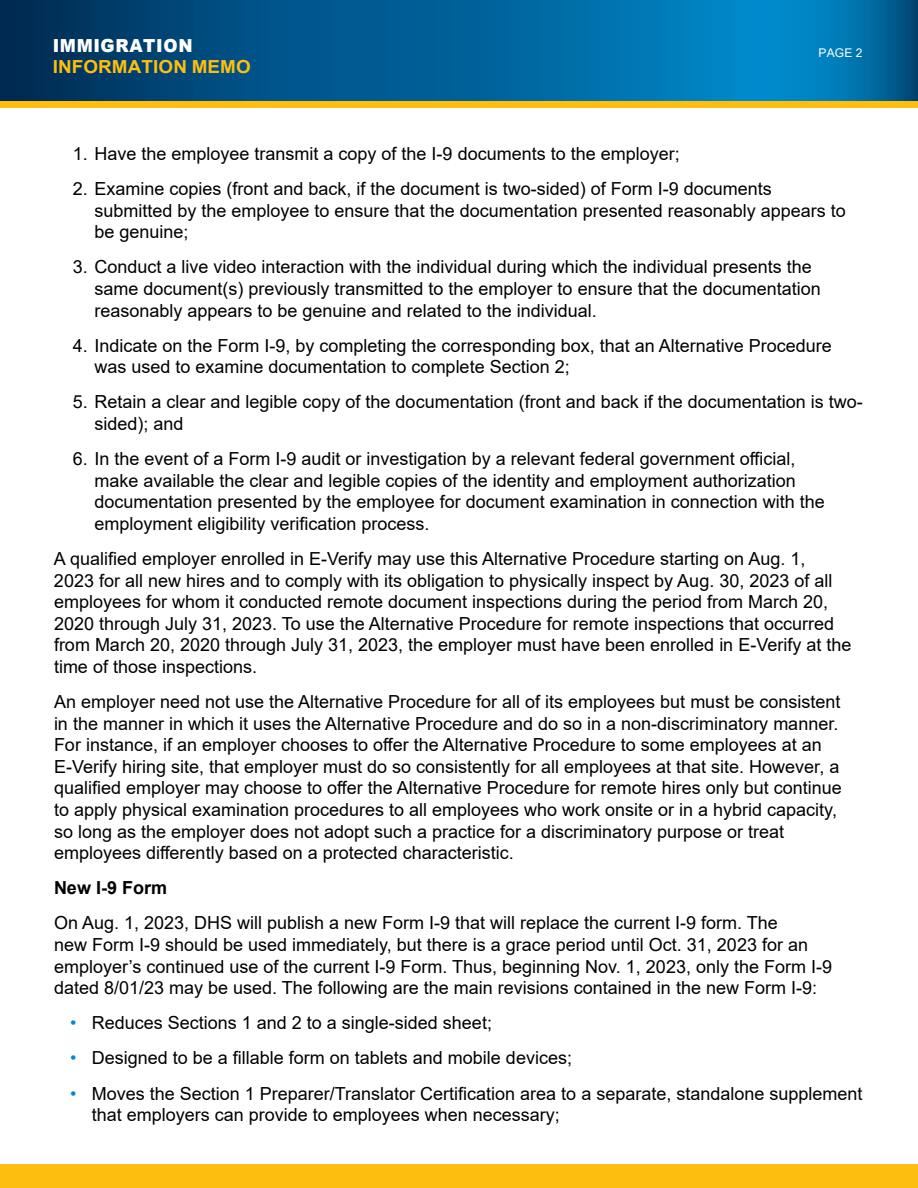
<style>
.page{position:relative;width:918px;height:1188px;background:#fff}
.page>*{position:absolute;margin:0;border:0;box-sizing:border-box;transform-origin:0 0}
.t1{font:18px/21.6px "Arial";color:#000}
.t2{font:700 18px "Arial";letter-spacing:.005em;color:#febe10;scale:1.05 1}
.t3{font:900 18px "Arial";letter-spacing:.035em;color:#fff;scale:.95 1}
.t4{font:700 18px "Arial";color:#000}
.t5{font:12px "Arial";color:#fff}
.s1{color:#0089cc}
</style>
<div class="page">
<div style="left:0;top:54px;width:918px;height:54px;background:#febe10"></div>
<svg style="left:0;top:0;width:918px;height:101px;background:#005f96"></svg>
<div style="left:0;top:1164px;width:918px;height:24px;background:#febe10"></div>
<p class="t3" style="left:53px;top:32px;width:149px">IMMIGRATION</p>
<p class="t2" style="left:53px;top:54px;width:190px">INFORMATION MEMO</p>
<p class="t5" style="left:818px;top:45px;width:45px">PAGE 2</p>
<p class="t1" style="left:73px;top:143px;width:608px">1. Have the employee transmit a copy of the I-9 documents to the employer;</p>
<p class="t1" style="left:94px;top:178px;width:753px;text-indent:-22px">2. Examine copies (front and back, if the document is two-sided) of Form I-9 documents submitted by the employee to ensure that the documentation presented reasonably appears to be genuine;</p>
<p class="t1" style="left:94px;top:256px;width:728px;text-indent:-22px">3. Conduct a live video interaction with the individual during which the individual presents the same document(s) previously transmitted to the employer to ensure that the documentation reasonably appears to be genuine and related to the individual.</p>
<p class="t1" style="left:94px;top:334px;width:739px;text-indent:-22px">4. Indicate on the Form I-9, by completing the corresponding box, that an Alternative Procedure was used to examine documentation to complete Section 2;</p>
<p class="t1" style="left:94px;top:391px;width:770px;text-indent:-22px">5. Retain a clear and legible copy of the documentation (front and back if the documentation is two&shy;sided); and</p>
<p class="t1" style="left:94px;top:448px;width:732px;text-indent:-22px">6. In the event of a Form I-9 audit or investigation by a relevant federal government official, make available the clear and legible copies of the identity and employment authorization documentation presented by the employee for document examination in connection with the employment eligibility verification process.</p>
<p class="t1" style="left:54px;top:548px;width:799px">A qualified employer enrolled in E-Verify may use this Alternative Procedure starting on Aug. 1,<br>2023 for all new hires and to comply with its obligation to physically inspect by Aug. 30, 2023 of all employees for whom it conducted remote document inspections during the period from March 20, 2020 through July 31, 2023. To use the Alternative Procedure for remote inspections that occurred from March 20, 2020 through July 31, 2023, the employer must have been enrolled in E-Verify at the time of those inspections.</p>
<p class="t1" style="left:54px;top:691px;width:790px">An employer need not use the Alternative Procedure for all of its employees but must be consistent in the manner in which it uses the Alternative Procedure and do so in a non-discriminatory manner.<br>For instance, if an employer chooses to offer the Alternative Procedure to some employees at an E-Verify hiring site, that employer must do so consistently for all employees at that site. However, a qualified employer may choose to offer the Alternative Procedure for remote hires only but continue to apply physical examination procedures to all employees who work onsite or in a hybrid capacity, so long as the employer does not adopt such a practice for a discriminatory purpose or treat employees differently based on a protected characteristic.</p>
<p class="t4" style="left:54px;top:875px;width:115px">New I-9 Form</p>
<p class="t1" style="left:54px;top:912px;width:780px">On Aug. 1, 2023, DHS will publish a new Form I-9 that will replace the current I-9 form. The<br>new Form I-9 should be used immediately, but there is a grace period until Oct. 31, 2023 for an employer’s continued use of the current I-9 Form. Thus, beginning Nov. 1, 2023, only the Form I-9 dated 8/01/23 may be used. The following are the main revisions contained in the new Form I-9:</p>
<p class="t1" style="left:70px;top:1012px;width:423px"><span class="s1">•</span> Reduces Sections 1 and 2 to a single-sided sheet;</p>
<p class="t1" style="left:70px;top:1047px;width:503px"><span class="s1">•</span> Designed to be a fillable form on tablets and mobile devices;</p>
<p class="t1" style="left:92px;top:1082px;width:772px;text-indent:-22px"><span class="s1">•</span> Moves the Section 1 Preparer/Translator Certification area to a separate, standalone supplement that employers can provide to employees when necessary;</p>
</div>
